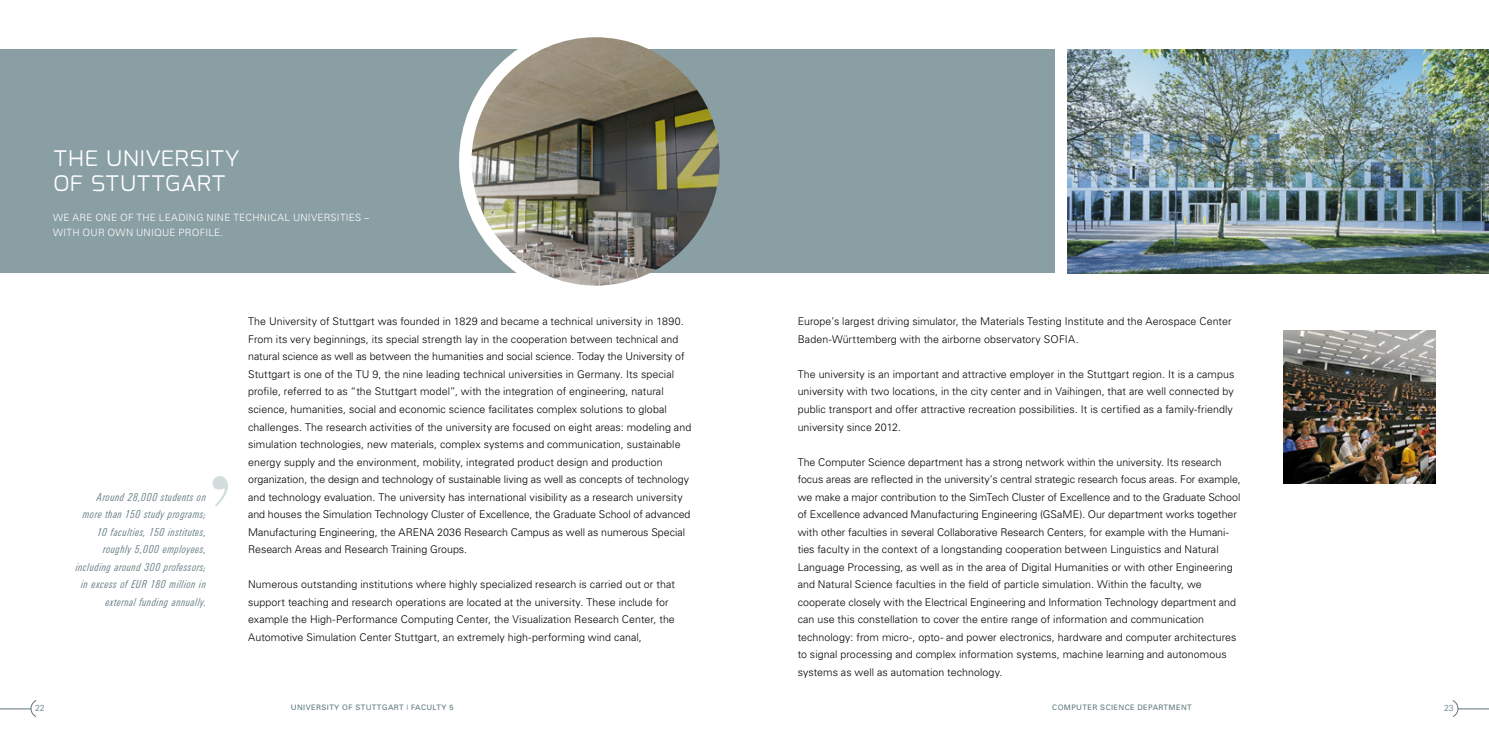
<style>
.page{position:relative;width:1489px;height:745px;background:#fff}
.page>*{position:absolute;margin:0;border:0;box-sizing:border-box;transform-origin:0 0}
.t1{font:300 122.5px "Moderno FB";color:#d3ddde}
.t2{font:300 27.5px/25px "Exo";color:#fff}
.t3{font:italic 300 11.25px/17.5px "Univers Condensed BQ";letter-spacing:.05em;color:#5d767b;text-align:right}
.t4{font:300 10.62px/17.5px "Univers";letter-spacing:.005em;color:#000}
.t5{font:300 10px/15px "Univers";letter-spacing:.025em;color:#fff}
.t6{font:300 8.75px "Univers";color:#5d767b}
.t7{font:7.5px "Univers";letter-spacing:.05em;color:#5d767b}
</style>
<div class="page">
<img style="left:1067px;top:50px;width:421px;height:223px">
<div style="left:0;top:50px;width:1054px;height:223px;background:#8a9fa3"></div>
<svg style="left:459px;top:38px;width:136px;height:248px"></svg>
<img style="left:471px;top:37px;width:248px;height:248px;border-radius:124px">
<img style="left:1283px;top:330px;width:152px;height:153px">
<hr style="left:0;top:708px;width:31px;height:1px;background:#5d767b">
<svg style="left:31px;top:700px;width:6px;height:16px"></svg>
<hr style="left:1457px;top:708px;width:31px;height:1px;background:#5d767b">
<svg style="left:1452px;top:700px;width:5px;height:16px"></svg>
<h2 class="t2" style="left:53px;top:143px;width:188px">THE UNIVERSITY<br>OF STUTTGART</h2>
<p class="t5" style="left:53px;top:210px;width:317px">WE ARE ONE OF THE LEADING NINE TECHNICAL UNIVERSITIES –<br>WITH OUR OWN UNIQUE PROFILE.</p>
<h1 class="t1" style="left:206px;top:453px;width:30px">’</h1>
<p class="t3" style="left:75px;top:488px;width:132px">Around 28,000 students on more than 150 study programs;<br>10 faculties, 150 institutes, roughly 5,000 employees, including around 300 professors; in excess of EUR 180 million in external funding annually.</p>
<p class="t4" style="left:248px;top:312px;width:444px">The University of Stuttgart was founded in 1829 and became a technical university in 1890.<br>From its very beginnings, its special strength lay in the cooperation between technical and natural science as well as between the humanities and social science. Today the University of Stuttgart is one of the TU 9, the nine leading technical universities in Germany. Its special profile, referred to as “the Stuttgart model”, with the integration of engineering, natural science, humanities, social and economic science facilitates complex solutions to global challenges. The research activities of the university are focused on eight areas: modeling and simulation technologies, new materials, complex systems and communication, sustainable energy supply and the environment, mobility, integrated product design and production organization, the design and technology of sustainable living as well as concepts of technology and technology evaluation. The university has international visibility as a research university and houses the Simulation Technology Cluster of Excellence, the Graduate School of advanced Manufacturing Engineering, the ARENA 2036 Research Campus as well as numerous Special Research Areas and Research Training Groups.</p>
<p class="t4" style="left:248px;top:575px;width:428px">Numerous outstanding institutions where highly specialized research is carried out or that support teaching and research operations are located at the university. These include for example the High-Performance Computing Center, the Visualization Research Center, the Automotive Simulation Center Stuttgart, an extremely high-performing wind canal,</p>
<p class="t4" style="left:797px;top:312px;width:435px">Europe’s largest driving simulator, the Materials Testing Institute and the Aerospace Center<br>Baden-Württemberg with the airborne observatory SOFIA.</p>
<p class="t4" style="left:797px;top:365px;width:438px">The university is an important and attractive employer in the Stuttgart region. It is a campus university with two locations, in the city center and in Vaihingen, that are well connected by public transport and offer attractive recreation possibilities. It is certified as a family-friendly university since 2012.</p>
<p class="t4" style="left:797px;top:452px;width:444px">The Computer Science department has a strong network within the university. Its research focus areas are reflected in the university’s central strategic research focus areas. For example, we make a major contribution to the SimTech Cluster of Excellence and to the Graduate School of Excellence advanced Manufacturing Engineering (GSaME). Our department works together with other faculties in several Collaborative Research Centers, for example with the Humani&shy;ties faculty in the context of a longstanding cooperation between Linguistics and Natural Language Processing, as well as in the area of Digital Humanities or with other Engineering and Natural Science faculties in the field of particle simulation. Within the faculty, we cooperate closely with the Electrical Engineering and Information Technology department and can use this constellation to cover the entire range of information and communication technology: from micro-, opto- and power electronics, hardware and computer architectures to signal processing and complex information systems, machine learning and autonomous systems as well as automation technology.</p>
<p class="t6" style="left:35px;top:702px;width:11px">22</p>
<p class="t7" style="left:1052px;top:702px;width:141px">COMPUTER SCIENCE DEPARTMENT</p>
<p class="t6" style="left:1443px;top:702px;width:11px">23</p>
<p class="t7" style="left:291px;top:702px;width:164px">UNIVERSITY OF STUTTGART | FACULTY 5</p>
</div>
